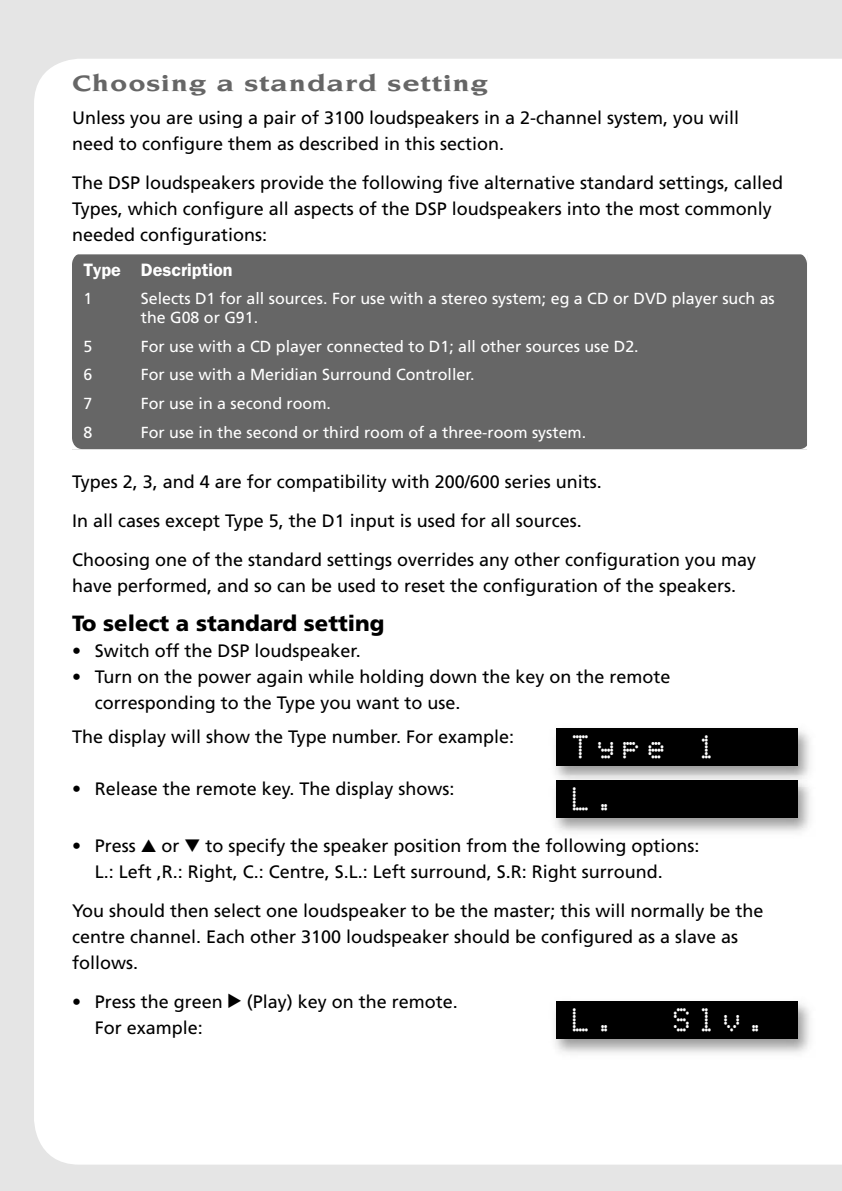
<style>
.page{position:relative;width:842px;height:1191px;background:#e5e5e5}
.page>*{position:absolute;margin:0;border:0;box-sizing:border-box;transform-origin:0 0}
.t1{font:28px "Dot Matrix";color:#fff;scale:.9 1}
.t2{font:700 24px "Novarese";letter-spacing:.03em;color:#666;scale:1.3 1}
.t3{font:900 22px "Frutiger";color:#000}
.t4{font:18px/26px "Frutiger";color:#000}
.t5{font:600 18px "Franklin Gothic";color:#fff}
.t6{font:16px/19px "Frutiger";color:#fff}
.s1{font-family:"Hifi Controls"}
</style>
<div class="page">
<div style="left:34px;top:59px;width:808px;height:1105px;background:#fff"></div>
<div style="left:72px;top:254px;width:735px;height:195px;background:#666"></div>
<svg style="left:72px;top:253px;width:11px;height:11px"></svg>
<svg style="left:796px;top:253px;width:11px;height:11px"></svg>
<svg style="left:72px;top:438px;width:11px;height:11px"></svg>
<svg style="left:798px;top:438px;width:12px;height:11px"></svg>
<img style="left:549px;top:723px;width:267px;height:52px">
<div style="left:556px;top:728px;width:242px;height:37px;background:#000"></div>
<img style="left:549px;top:786px;width:267px;height:52px">
<img style="left:549px;top:775px;width:267px;height:11px">
<div style="left:556px;top:780px;width:242px;height:37px;background:#000"></div>
<img style="left:549px;top:996px;width:267px;height:63px">
<div style="left:556px;top:1001px;width:242px;height:37px;background:#000"></div>
<h2 class="t2" style="left:72px;top:73px;width:322px">Choosing a standard setting</h2>
<p class="t4" style="left:72px;top:106px;width:669px">Unless you are using a pair of 3100 loudspeakers in a 2-channel system, you will need to configure them as described in this section.</p>
<p class="t4" style="left:72px;top:171px;width:713px">The DSP loudspeakers provide the following five alternative standard settings, called<br>Types, which configure all aspects of the DSP loudspeakers into the most commonly needed configurations:</p>
<p class="t5" style="left:83px;top:263px;width:151px">Type Description</p>
<p class="t6" style="left:83px;top:290px;width:10px">1</p>
<p class="t6" style="left:141px;top:290px;width:635px">Selects D1 for all sources. For use with a stereo system; eg a CD or DVD player such as the G08 or G91.</p>
<p class="t6" style="left:83px;top:338px;width:10px">5</p>
<p class="t6" style="left:141px;top:338px;width:499px">For use with a CD player connected to D1; all other sources use D2.</p>
<p class="t6" style="left:83px;top:366px;width:10px">6</p>
<p class="t6" style="left:141px;top:366px;width:335px">For use with a Meridian Surround Controller.</p>
<p class="t6" style="left:83px;top:395px;width:10px">7</p>
<p class="t6" style="left:141px;top:395px;width:192px">For use in a second room.</p>
<p class="t6" style="left:83px;top:424px;width:10px">8</p>
<p class="t6" style="left:141px;top:424px;width:447px">For use in the second or third room of a three-room system.</p>
<p class="t4" style="left:72px;top:464px;width:686px;line-height:39px">Types 2, 3, and 4 are for compatibility with 200/600 series units.<br>In all cases except Type 5, the D1 input is used for all sources.<br>Choosing one of the standard settings overrides any other configuration you may</p>
<p class="t4" style="left:72px;top:574px;width:666px">have performed, and so can be used to reset the configuration of the speakers.</p>
<p class="t3" style="left:72px;top:615px;width:314px">To select a standard setting</p>
<p class="t4" style="left:72px;top:639px;width:290px">• Switch off the DSP loudspeaker.</p>
<p class="t4" style="left:95px;top:665px;width:577px;text-indent:-23px">• Turn on the power again while holding down the key on the remote corresponding to the Type you want to use.</p>
<p class="t4" style="left:72px;top:725px;width:444px">The display will show the Type number. For example:</p>
<h1 class="t1" style="left:568px;top:732px;width:170px">Type 1</h1>
<p class="t4" style="left:72px;top:777px;width:384px">• Release the remote key. The display shows:</p>
<h1 class="t1" style="left:568px;top:784px;width:58px">L.</h1>
<p class="t4" style="left:95px;top:834px;width:606px;text-indent:-23px">• Press <span class="s1">A</span> or <span class="s1">V</span> to specify the speaker position from the following options:<br>L.: Left ,R.: Right, C.: Centre, S.L.: Left surround, S.R: Right surround.</p>
<p class="t4" style="left:72px;top:899px;width:693px">You should then select one loudspeaker to be the master; this will normally be the centre channel. Each other 3100 loudspeaker should be configured as a slave as follows.</p>
<p class="t4" style="left:95px;top:990px;width:365px;text-indent:-23px">• Press the green <span class="s1">&gt;</span> (Play) key on the remote.<br>For example:</p>
<h1 class="t1" style="left:568px;top:1005px;width:226px">L. Slv.</h1>
</div>
